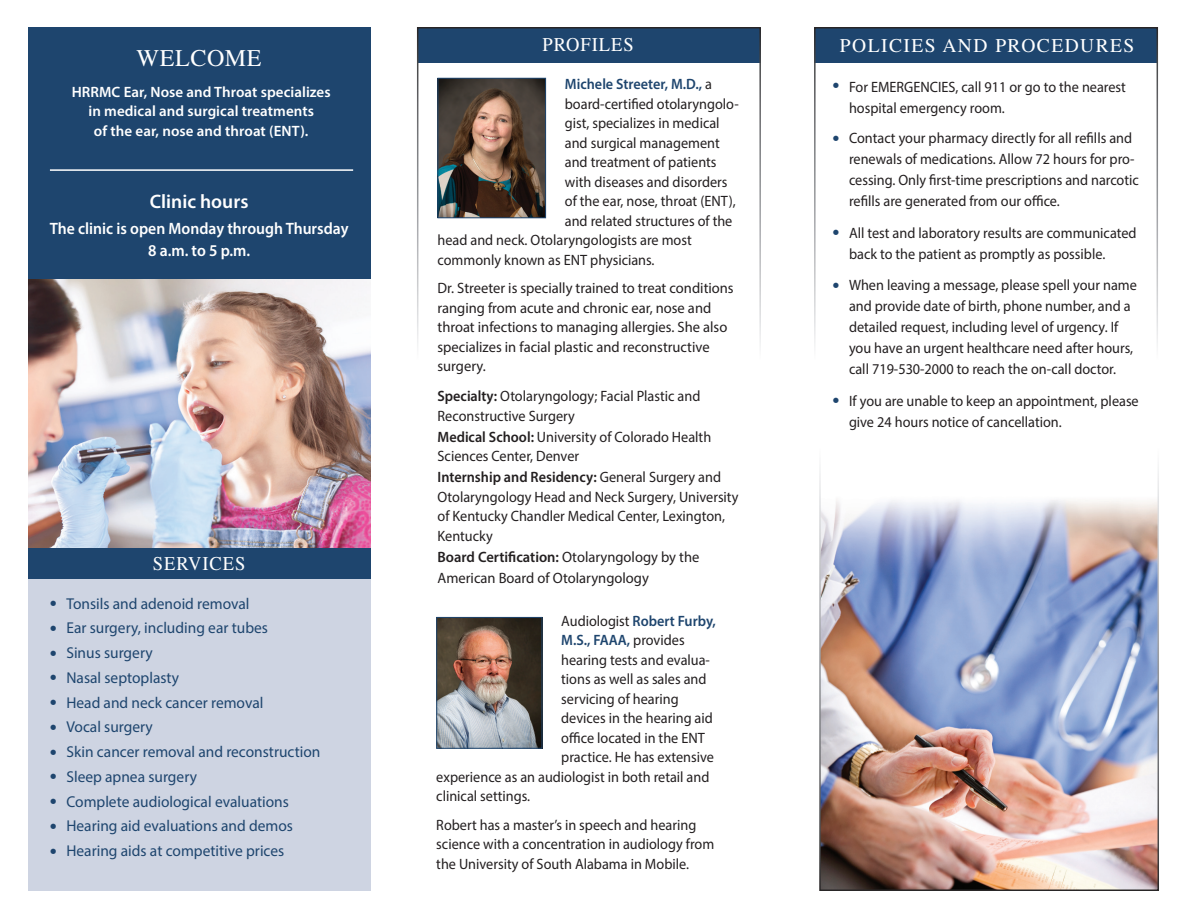
<style>
.page{position:relative;width:1188px;height:918px;background:#fff}
.page>*{position:absolute;margin:0;border:0;box-sizing:border-box;transform-origin:0 0}
.t1{font:24px "Times";letter-spacing:.025em;color:#fff}
.t2{font:19.5px "Times";letter-spacing:.075em;color:#fff}
.t3{font:19.5px "Times";letter-spacing:.05em;color:#fff;scale:.95 1}
.t4{font:600 19.5px "Myriad Pro";color:#fff}
.t5{font:600 16.5px/22.5px "Myriad Pro";color:#fff;text-align:center;scale:.95 1}
.t6{font:15.75px "Myriad Pro";color:#1e456e}
.t7{font:15px/21px "Myriad Pro";color:#231f20;scale:.95 1}
.t8{font:15px/19.5px "Myriad Pro";color:#231f20}
.t9{font:600 15px/19.5px "Myriad Pro";letter-spacing:.005em;color:#fff;text-align:center}
.t10{font:600 15px "Myriad Pro";color:#1e456e;scale:.95 1}
.s1{font-size:25.5px}
.s2{font-weight:400;color:#231f20}
.s3{font-weight:600}
.s4{font-size:25.5px;color:#1e456e}
</style>
<div class="page">
<div style="left:814px;top:27px;width:344px;height:36px;background:#1e456e"></div>
<div style="left:419px;top:28px;width:342px;height:35px;background:#1e456e"></div>
<div style="left:28px;top:178px;width:343px;height:713px;background:#ced4e2"></div>
<div style="left:28px;top:28px;width:343px;height:251px;background:#1e456e"></div>
<img style="left:822px;top:500px;width:334px;height:388px">
<div style="left:28px;top:548px;width:343px;height:31px;background:#1e456e"></div>
<div style="left:814px;top:27px;width:344px;height:344px;border:2px solid #fff"></div>
<div style="left:417px;top:27px;width:344px;height:344px;border:2px solid #fff"></div>
<div style="left:819px;top:432px;width:340px;height:459px;border:2px solid #fff"></div>
<img style="left:440px;top:80px;width:104px;height:136px">
<div style="left:438px;top:78px;width:108px;height:140px;border:1px solid #1e456e"></div>
<img style="left:438px;top:619px;width:102px;height:128px">
<div style="left:436px;top:617px;width:106px;height:132px;border:1px solid #1e456e"></div>
<img style="left:28px;top:279px;width:343px;height:269px">
<hr style="left:50px;top:169px;width:303px;height:2px;background:#fff">
<h1 class="t1" style="left:137px;top:44px;width:126px">WELCOME</h1>
<p class="t9" style="left:72px;top:82px;width:260px">HRRMC Ear, Nose and Throat specializes in medical and surgical treatments<br>of the ear, nose and throat (ENT).</p>
<h2 class="t4" style="left:150px;top:189px;width:100px">Clinic hours</h2>
<p class="t5" style="left:50px;top:217px;width:316px">The clinic is open Monday through Thursday<br>8 a.m. to 5 p.m.</p>
<h2 class="t3" style="left:153px;top:552px;width:99px">SERVICES</h2>
<p class="t6" style="left:50px;top:594px;width:201px"><span class="s1">•</span> Tonsils and adenoid removal</p>
<p class="t6" style="left:50px;top:619px;width:220px"><span class="s1">•</span> Ear surgery, including ear tubes</p>
<p class="t6" style="left:50px;top:643px;width:104px"><span class="s1">•</span> Sinus surgery</p>
<p class="t6" style="left:50px;top:668px;width:131px"><span class="s1">•</span> Nasal septoplasty</p>
<p class="t6" style="left:50px;top:693px;width:215px"><span class="s1">•</span> Head and neck cancer removal</p>
<p class="t6" style="left:50px;top:718px;width:104px"><span class="s1">•</span> Vocal surgery</p>
<p class="t6" style="left:50px;top:742px;width:272px"><span class="s1">•</span> Skin cancer removal and reconstruction</p>
<p class="t6" style="left:50px;top:767px;width:149px"><span class="s1">•</span> Sleep apnea surgery</p>
<p class="t6" style="left:50px;top:792px;width:241px"><span class="s1">•</span> Complete audiological evaluations</p>
<p class="t6" style="left:50px;top:817px;width:245px"><span class="s1">•</span> Hearing aid evaluations and demos</p>
<p class="t6" style="left:50px;top:841px;width:236px"><span class="s1">•</span> Hearing aids at competitive prices</p>
<h2 class="t3" style="left:543px;top:34px;width:97px">PROFILES</h2>
<p class="t10" style="left:565px;top:75px;width:156px">Michele Streeter, M.D., <span class="s2">a</span></p>
<p class="t7" style="left:565px;top:93px;width:184px">board-certified otolaryngolo-</p>
<p class="t7" style="left:565px;top:112px;width:164px">gist, specializes in medical</p>
<p class="t7" style="left:565px;top:132px;width:165px">and surgical management</p>
<p class="t7" style="left:565px;top:151px;width:161px">and treatment of patients</p>
<p class="t7" style="left:565px;top:171px;width:173px">with diseases and disorders</p>
<p class="t7" style="left:565px;top:190px;width:181px">of the ear, nose, throat (ENT),</p>
<p class="t7" style="left:565px;top:210px;width:178px">and related structures of the</p>
<p class="t7" style="left:438px;top:229px;width:269px">head and neck. Otolaryngologists are most</p>
<p class="t7" style="left:438px;top:249px;width:230px">commonly known as ENT physicians.</p>
<p class="t8" style="left:438px;top:278px;width:298px">Dr. Streeter is specially trained to treat conditions ranging from acute and chronic ear, nose and throat infections to managing allergies. She also specializes in facial plastic and reconstructive surgery.</p>
<p class="t7" style="left:438px;top:386px;width:278px;line-height:19.5px"><span class="s3">Specialty:</span> Otolaryngology; Facial Plastic and<br>Reconstructive Surgery</p>
<p class="t7" style="left:438px;top:427px;width:290px;line-height:19.5px"><span class="s3">Medical School:</span> University of Colorado Health<br>Sciences Center, Denver</p>
<p class="t7" style="left:438px;top:467px;width:318px;line-height:19.5px"><span class="s3">Internship and Residency:</span> General Surgery and Otolaryngology Head and Neck Surgery, University of Kentucky Chandler Medical Center, Lexington, Kentucky</p>
<p class="t8" style="left:438px;top:546px;width:263px;line-height:21px"><span class="s3">Board Certification:</span> Otolaryngology by the<br>American Board of Otolaryngology</p>
<p class="t10" style="left:561px;top:611px;width:164px"><span class="s2">Audiologist</span> Robert Furby,</p>
<p class="t10" style="left:561px;top:631px;width:131px">M.S., FAAA, <span class="s2">provides</span></p>
<p class="t7" style="left:561px;top:649px;width:158px">hearing tests and evalua-</p>
<p class="t7" style="left:561px;top:668px;width:154px">tions as well as sales and</p>
<p class="t7" style="left:561px;top:688px;width:125px">servicing of hearing</p>
<p class="t7" style="left:561px;top:707px;width:161px">devices in the hearing aid</p>
<p class="t7" style="left:561px;top:727px;width:153px">office located in the ENT</p>
<p class="t7" style="left:561px;top:746px;width:162px">practice. He has extensive</p>
<p class="t7" style="left:436px;top:766px;width:289px">experience as an audiologist in both retail and</p>
<p class="t7" style="left:436px;top:785px;width:100px">clinical settings.</p>
<p class="t7" style="left:436px;top:815px;width:294px;line-height:19.5px">Robert has a master’s in speech and hearing science with a concentration in audiology from the University of South Alabama in Mobile.</p>
<h2 class="t2" style="left:840px;top:34px;width:296px">POLICIES AND PROCEDURES</h2>
<p class="t7" style="left:849px;top:76px;width:293px;text-indent:-16px"><span class="s4">•</span> For EMERGENCIES, call 911 or go to the nearest hospital emergency room.</p>
<p class="t7" style="left:849px;top:127px;width:306px;text-indent:-16px"><span class="s4">•</span> Contact your pharmacy directly for all refills and renewals of medications. Allow 72 hours for pro&shy;cessing. Only first-time prescriptions and narcotic refills are generated from our office.</p>
<p class="t7" style="left:849px;top:222px;width:304px;text-indent:-16px"><span class="s4">•</span> All test and laboratory results are communicated back to the patient as promptly as possible.</p>
<p class="t7" style="left:849px;top:274px;width:305px;text-indent:-16px"><span class="s4">•</span> When leaving a message, please spell your name and provide date of birth, phone number, and a detailed request, including level of urgency. If you have an urgent healthcare need after hours, call 719-530-2000 to reach the on-call doctor.</p>
<p class="t7" style="left:849px;top:390px;width:306px;text-indent:-16px"><span class="s4">•</span> If you are unable to keep an appointment, please give 24 hours notice of cancellation.</p>
</div>
